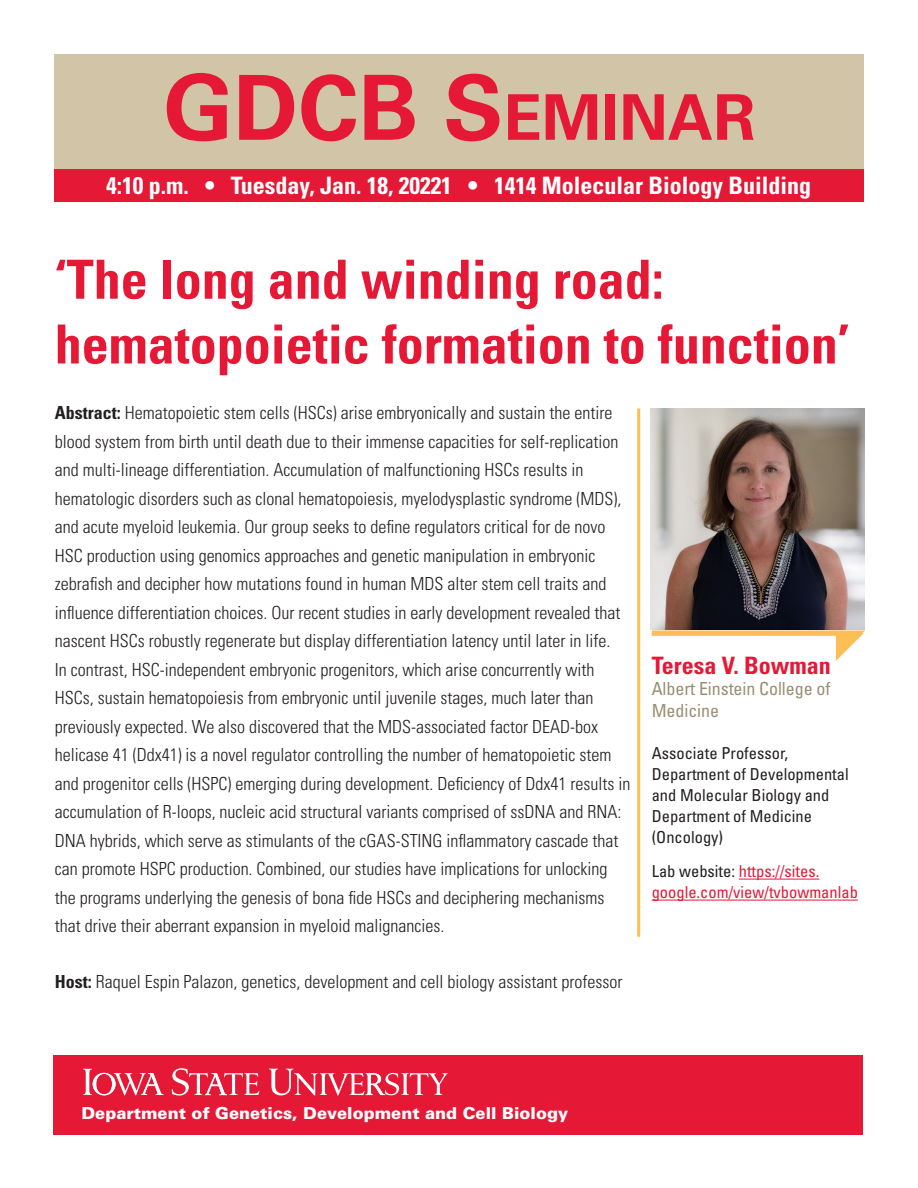
<style>
.page{position:relative;width:918px;height:1188px;background:#fff}
.page>*{position:absolute;margin:0;border:0;box-sizing:border-box;transform-origin:0 0}
.Department_Name{font:700 63px "Univers";color:#e51836}
.Body_Subhead{font:700 condensed 54px/64.8px "Univers";color:#e51836}
.Department_Name-2{font:700 condensed 24px "Univers";color:#fff}
.Sidebar_Subhead{font:700 condensed 24px "Univers";color:#e51836}
.Body_Subhead-2{font:300 condensed 18px/28.5px "Univers";color:#231f20}
.Sidebar_Subhead-2{font:condensed 18px/21.6px "Univers";letter-spacing:-.005em;color:#988f73}
.Sidebar_Subhead-3{font:condensed 16.5px/21px "Univers";color:#231f20}
.Sidebar_Subhead-4{font:condensed 16.5px/21px "Univers";color:#e51836}
.Department_Name-3{font:900 16.5px "Univers";color:#fff}
.s1{font-size:90px}
.s2{font-weight:700}
.s3{color:#231f20}
</style>
<div class="page">
<div style="left:54px;top:168px;width:810px;height:34px;background:#e51836"></div>
<div style="left:54px;top:54px;width:810px;height:114px;background:#d1c4a7"></div>
<svg style="left:652px;top:630px;width:213px;height:31px"></svg>
<div style="left:53px;top:1055px;width:809px;height:80px;background:#e51836"></div>
<hr style="left:739px;top:879px;width:80px;height:1px;background:#e51836">
<hr style="left:652px;top:900px;width:206px;height:1px;background:#e51836">
<svg style="left:83px;top:1069px;width:80px;height:26px"></svg>
<svg style="left:172px;top:1068px;width:87px;height:28px"></svg>
<svg style="left:269px;top:1069px;width:179px;height:27px"></svg>
<hr style="left:637px;top:408px;width:3px;height:529px;background:#fdbe56">
<img style="left:651px;top:408px;width:213px;height:222px">
<p class="Department_Name" style="left:163px;top:81px;width:594px"><span class="s1">GDCB S</span>EMINAR</p>
<p class="Department_Name-2" style="left:106px;top:171px;width:707px">4:10 p.m. • Tuesday, Jan. 18, 20221 • 1414 Molecular Biology Building</p>
<p class="Body_Subhead" style="left:55px;top:247px;width:797px">‘The long and winding road: hematopoietic formation to function’</p>
<p class="Body_Subhead-2" style="left:55px;top:398px;width:577px"><span class="s2">Abstract:</span> Hematopoietic stem cells (HSCs) arise embryonically and sustain the entire blood system from birth until death due to their immense capacities for self-replication and multi-lineage differentiation. Accumulation of malfunctioning HSCs results in hematologic disorders such as clonal hematopoiesis, myelodysplastic syndrome (MDS), and acute myeloid leukemia. Our group seeks to define regulators critical for de novo HSC production using genomics approaches and genetic manipulation in embryonic zebrafish and decipher how mutations found in human MDS alter stem cell traits and influence differentiation choices. Our recent studies in early development revealed that nascent HSCs robustly regenerate but display differentiation latency until later in life.<br>In contrast, HSC-independent embryonic progenitors, which arise concurrently with HSCs, sustain hematopoiesis from embryonic until juvenile stages, much later than previously expected. We also discovered that the MDS-associated factor DEAD-box helicase 41 (Ddx41) is a novel regulator controlling the number of hematopoietic stem and progenitor cells (HSPC) emerging during development. Deficiency of Ddx41 results in accumulation of R-loops, nucleic acid structural variants comprised of ssDNA and RNA:<br>DNA hybrids, which serve as stimulants of the cGAS-STING inflammatory cascade that can promote HSPC production. Combined, our studies have implications for unlocking the programs underlying the genesis of bona fide HSCs and deciphering mechanisms that drive their aberrant expansion in myeloid malignancies.</p>
<p class="Body_Subhead-2" style="left:55px;top:967px;width:569px"><span class="s2">Host:</span> Raquel Espin Palazon, genetics, development and cell biology assistant professor</p>
<p class="Sidebar_Subhead" style="left:652px;top:650px;width:181px">Teresa V. Bowman</p>
<p class="Sidebar_Subhead-2" style="left:652px;top:678px;width:180px">Albert Einstein College of<br>Medicine</p>
<p class="Sidebar_Subhead-3" style="left:652px;top:742px;width:138px">Associate Professor,</p>
<p class="Sidebar_Subhead-3" style="left:652px;top:763px;width:199px">Department of Developmental and Molecular Biology and<br>Department of Medicine (Oncology)</p>
<p class="Sidebar_Subhead-4" style="left:652px;top:861px;width:208px"><span class="s3">Lab website:</span> https://sites. google.com/view/tvbowmanlab</p>
<p class="Department_Name-3" style="left:82px;top:1103px;width:488px">Department of Genetics, Development and Cell Biology</p>
</div>
